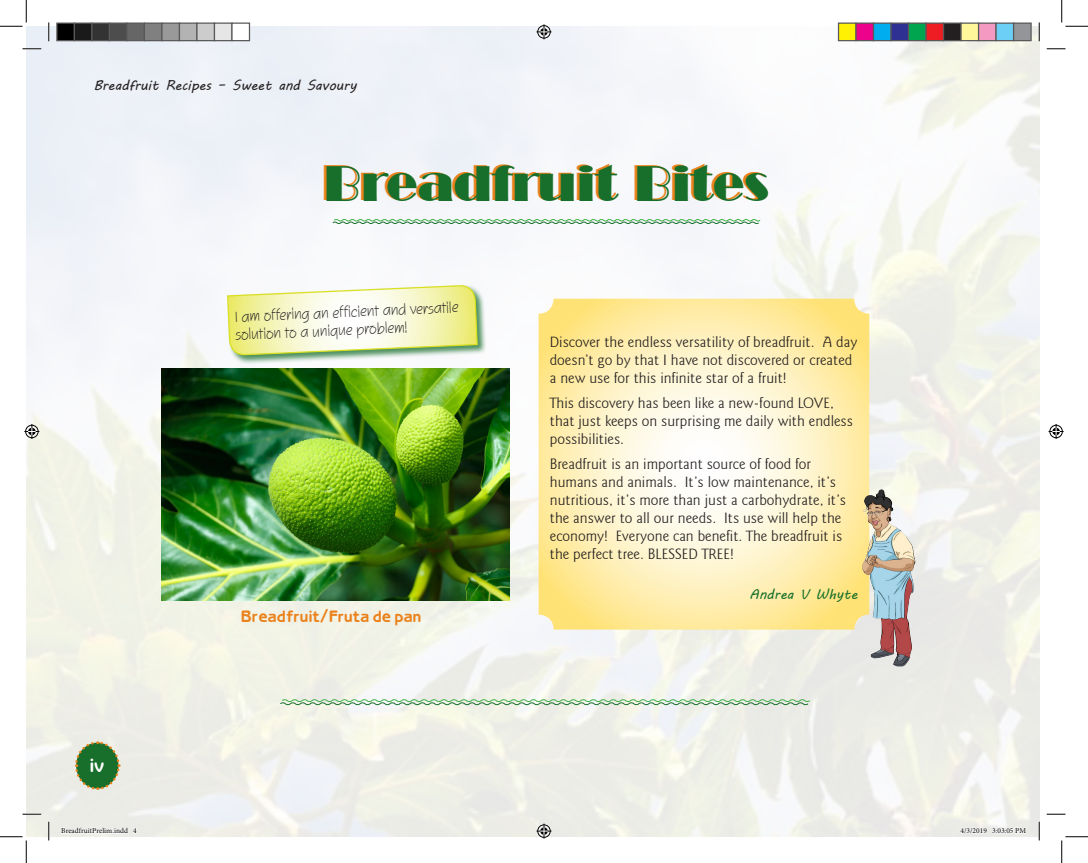
<style>
.page{position:relative;width:1088px;height:863px;background:#fff}
.page>*{position:absolute;margin:0;border:0;box-sizing:border-box;transform-origin:0 0}
.t1{font:48.38px "Broadway BT";color:#176f2b}
.t2{font:17.5px "Benjamin Gothic";color:#fff}
.Body{font:300 15px/18px "Goudy Sans IT Cby BT";color:#231f20}
.Dialogue{font:15px/18.2px "Squire D";color:#231f20}
.A_head{font:15px "Benjamin Gothic";color:#ea821c}
.t3{font:13.75px "MV Boli";color:#231f20}
.MVBoli{font:13.75px "MV Boli";color:#176f2b}
.t4{font:7.5px "Minion Pro";color:#000}
</style>
<div class="page">
<img style="left:26px;top:26px;width:1013px;height:810px">
<svg style="left:74px;top:740px;width:47px;height:51px"></svg>
<svg style="left:332px;top:218px;width:429px;height:6px"></svg>
<svg style="left:279px;top:698px;width:531px;height:7px"></svg>
<div style="left:226px;top:284px;width:260px;height:80px;background:#176f2b;opacity:.75"></div>
<svg style="left:226px;top:285px;width:252px;height:83px"></svg>
<svg style="left:538px;top:299px;width:331px;height:330px"></svg>
<img style="left:862px;top:489px;width:53px;height:177px">
<img style="left:161px;top:368px;width:348px;height:232px">
<svg style="left:22px;top:48px;width:19px;height:2px"></svg>
<svg style="left:1046px;top:48px;width:19px;height:2px"></svg>
<svg style="left:22px;top:813px;width:19px;height:2px"></svg>
<svg style="left:1046px;top:813px;width:19px;height:2px"></svg>
<svg style="left:48px;top:22px;width:2px;height:19px"></svg>
<svg style="left:48px;top:821px;width:2px;height:19px"></svg>
<svg style="left:1038px;top:22px;width:2px;height:19px"></svg>
<svg style="left:1038px;top:821px;width:2px;height:19px"></svg>
<svg style="left:0;top:0;width:27px;height:27px"></svg>
<svg style="left:0;top:836px;width:27px;height:26px"></svg>
<svg style="left:1061px;top:0;width:27px;height:27px"></svg>
<svg style="left:1061px;top:836px;width:27px;height:26px"></svg>
<svg style="left:536px;top:24px;width:15px;height:15px"></svg>
<svg style="left:536px;top:823px;width:15px;height:15px"></svg>
<svg style="left:24px;top:424px;width:15px;height:15px"></svg>
<svg style="left:1048px;top:424px;width:15px;height:15px"></svg>
<div style="left:57px;top:23px;width:17px;height:18px;background:#000"></div>
<div style="left:56px;top:22px;width:19px;height:19px;border:1px solid #595959"></div>
<div style="left:74px;top:23px;width:18px;height:18px;background:#1a1a1a"></div>
<div style="left:74px;top:22px;width:18px;height:19px;border:1px solid #595959"></div>
<div style="left:92px;top:23px;width:17px;height:18px;background:#333"></div>
<div style="left:91px;top:22px;width:19px;height:19px;border:1px solid #595959"></div>
<div style="left:109px;top:23px;width:18px;height:18px;background:#4d4d4d"></div>
<div style="left:109px;top:22px;width:19px;height:19px;border:1px solid #595959"></div>
<div style="left:127px;top:23px;width:17px;height:18px;background:#666"></div>
<div style="left:126px;top:22px;width:19px;height:19px;border:1px solid #595959"></div>
<div style="left:144px;top:23px;width:18px;height:18px;background:#808080"></div>
<div style="left:144px;top:22px;width:18px;height:19px;border:1px solid #595959"></div>
<div style="left:162px;top:23px;width:17px;height:18px;background:#999"></div>
<div style="left:161px;top:22px;width:19px;height:19px;border:1px solid #595959"></div>
<div style="left:179px;top:23px;width:18px;height:18px;background:#b3b3b3"></div>
<div style="left:179px;top:22px;width:19px;height:19px;border:1px solid #595959"></div>
<div style="left:197px;top:23px;width:17px;height:18px;background:#ccc"></div>
<div style="left:196px;top:22px;width:19px;height:19px;border:1px solid #595959"></div>
<div style="left:214px;top:23px;width:18px;height:18px;background:#e6e6e6"></div>
<div style="left:214px;top:22px;width:18px;height:19px;border:1px solid #595959"></div>
<div style="left:232px;top:23px;width:17px;height:18px;background:#fff"></div>
<div style="left:231px;top:22px;width:19px;height:19px;border:1px solid #595959"></div>
<div style="left:838px;top:23px;width:18px;height:18px;background:#fff101"></div>
<div style="left:838px;top:22px;width:18px;height:19px;border:1px solid #595959"></div>
<div style="left:856px;top:23px;width:17px;height:18px;background:#ed028c"></div>
<div style="left:855px;top:22px;width:19px;height:19px;border:1px solid #595959"></div>
<div style="left:873px;top:23px;width:18px;height:18px;background:#00aeef"></div>
<div style="left:872px;top:22px;width:19px;height:19px;border:1px solid #595959"></div>
<div style="left:891px;top:23px;width:17px;height:18px;background:#2e3092"></div>
<div style="left:890px;top:22px;width:19px;height:19px;border:1px solid #595959"></div>
<div style="left:908px;top:23px;width:18px;height:18px;background:#00a54f"></div>
<div style="left:908px;top:22px;width:18px;height:19px;border:1px solid #595959"></div>
<div style="left:926px;top:23px;width:17px;height:18px;background:#ee1d23"></div>
<div style="left:925px;top:22px;width:19px;height:19px;border:1px solid #595959"></div>
<div style="left:943px;top:23px;width:18px;height:18px;background:#231f20"></div>
<div style="left:942px;top:22px;width:19px;height:19px;border:1px solid #595959"></div>
<div style="left:961px;top:23px;width:17px;height:18px;background:#fff79a"></div>
<div style="left:960px;top:22px;width:19px;height:19px;border:1px solid #595959"></div>
<div style="left:978px;top:23px;width:18px;height:18px;background:#f499c2"></div>
<div style="left:978px;top:22px;width:18px;height:19px;border:1px solid #595959"></div>
<div style="left:996px;top:23px;width:17px;height:18px;background:#6bcff6"></div>
<div style="left:995px;top:22px;width:19px;height:19px;border:1px solid #595959"></div>
<div style="left:1013px;top:23px;width:18px;height:18px;background:#939598"></div>
<div style="left:1012px;top:22px;width:19px;height:19px;border:1px solid #595959"></div>
<svg style="left:61px;top:826px;width:76px;height:7px"></svg>
<svg style="left:960px;top:792px;width:66px;height:45px"></svg>
<p class="t3" style="left:94px;top:76px;width:264px">Breadfruit Recipes – Sweet and Savoury</p>
<p class="t1" style="left:324px;top:154px;width:447px">Breadfruit Bites</p>
<p class="t2" style="left:89px;top:755px;width:16px">iv</p>
<p class="Dialogue" style="left:234px;top:307px;width:225px;rotate:-2deg">I am offering an efficient and versatile solution to a unique problem!</p>
<p class="A_head" style="left:241px;top:608px;width:181px">Breadfruit/Fruta de pan</p>
<p class="Body" style="left:550px;top:332px;width:309px">Discover the endless versatility of breadfruit. A day doesn’t go by that I have not discovered or created a new use for this infinite star of a fruit!</p>
<p class="Body" style="left:550px;top:394px;width:305px">This discovery has been like a new-found LOVE, that just keeps on surprising me daily with endless possibilities.</p>
<p class="Body" style="left:550px;top:455px;width:298px">Breadfruit is an important source of food for humans and animals. It’s low maintenance, it’s nutritious, it’s more than just a carbohydrate, it’s the answer to all our needs. Its use will help the economy! Everyone can benefit. The breadfruit is the perfect tree. BLESSED TREE!</p>
<p class="MVBoli" style="left:749px;top:585px;width:109px">Andrea V Whyte</p>
<p class="t4" style="left:61px;top:825px;width:77px">BreadfruitPrelim.indd 4</p>
<p class="t4" style="left:960px;top:825px;width:67px">4/3/2019 3:03:05 PM</p>
</div>
